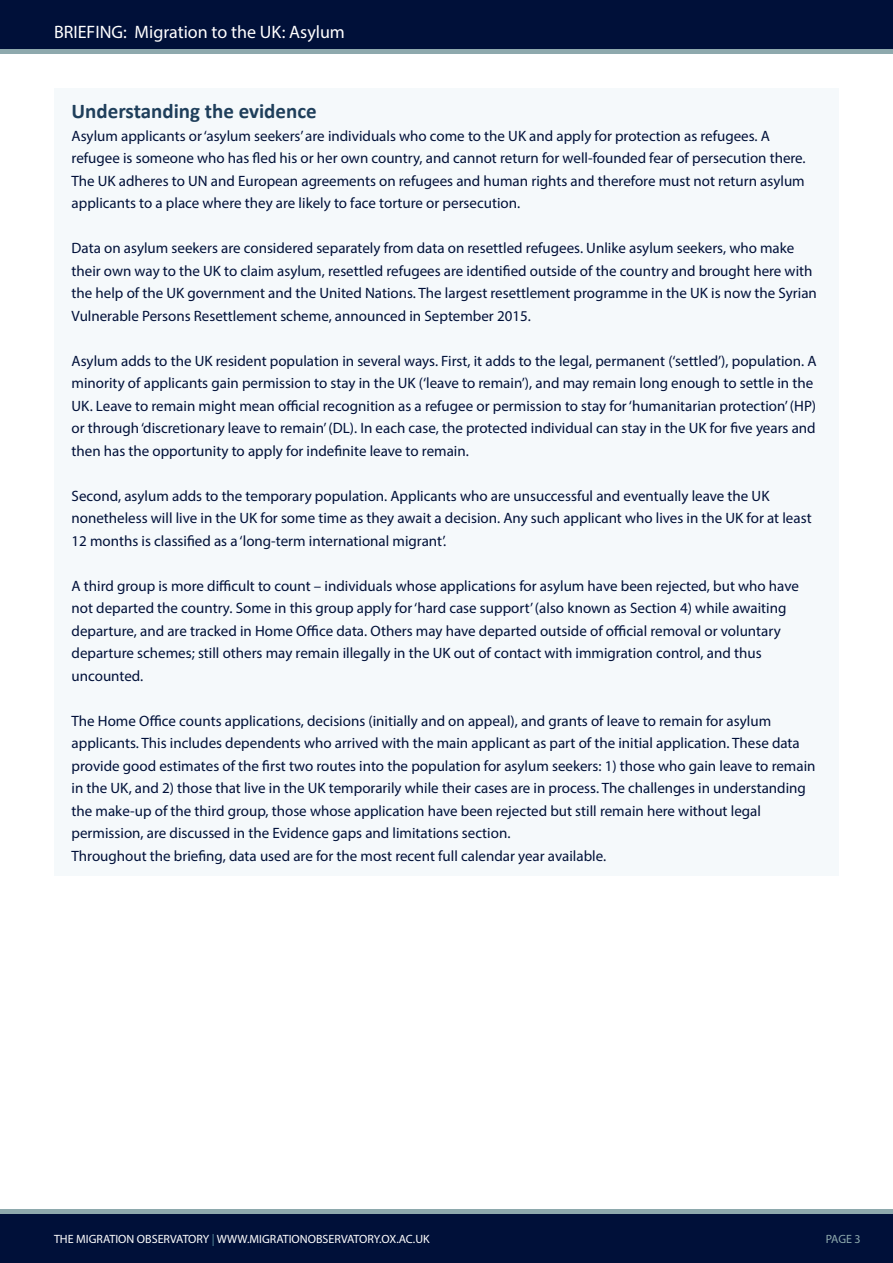
<style>
.page{position:relative;width:893px;height:1263px;background:#fff}
.page>*{position:absolute;margin:0;border:0;box-sizing:border-box;transform-origin:0 0}
.t1{font:700 21px "Calibri";color:#1f3f5b}
.t2{font:18px "Myriad Pro";color:#fff}
.t3{font:15px/22.5px "Myriad Pro";color:#001039}
.t4{font:12px "Myriad Pro";color:#fff}
.t5{font:12px "Myriad Pro";color:#8ea9ad}
.s1{color:#5a92a2}
</style>
<div class="page">
<div style="left:0;top:1213px;width:893px;height:50px;background:#001039"></div>
<div style="left:0;top:0;width:893px;height:50px;background:#001039"></div>
<hr style="left:0;top:50px;width:893px;height:4px;background:#8ea9ad">
<hr style="left:0;top:1209px;width:893px;height:4px;background:#8ea9ad">
<div style="left:54px;top:88px;width:785px;height:788px;background:#f5f9fb"></div>
<p class="t2" style="left:54px;top:20px;width:292px">BRIEFING: Migration to the UK: Asylum</p>
<h1 class="t1" style="left:72px;top:98px;width:247px">Understanding the evidence</h1>
<p class="t3" style="left:72px;top:124px;width:736px">Asylum applicants or ‘asylum seekers’ are individuals who come to the UK and apply for protection as refugees. A refugee is someone who has fled his or her own country, and cannot return for well-founded fear of persecution there.<br>The UK adheres to UN and European agreements on refugees and human rights and therefore must not return asylum applicants to a place where they are likely to face torture or persecution.</p>
<p class="t3" style="left:72px;top:237px;width:747px">Data on asylum seekers are considered separately from data on resettled refugees. Unlike asylum seekers, who make their own way to the UK to claim asylum, resettled refugees are identified outside of the country and brought here with the help of the UK government and the United Nations. The largest resettlement programme in the UK is now the Syrian Vulnerable Persons Resettlement scheme, announced in September 2015.</p>
<p class="t3" style="left:72px;top:349px;width:747px">Asylum adds to the UK resident population in several ways. First, it adds to the legal, permanent (‘settled’), population. A minority of applicants gain permission to stay in the UK (‘leave to remain’), and may remain long enough to settle in the UK. Leave to remain might mean official recognition as a refugee or permission to stay for ‘humanitarian protection’ (HP) or through ‘discretionary leave to remain’ (DL). In each case, the protected individual can stay in the UK for five years and then has the opportunity to apply for indefinite leave to remain.</p>
<p class="t3" style="left:72px;top:484px;width:741px">Second, asylum adds to the temporary population. Applicants who are unsuccessful and eventually leave the UK nonetheless will live in the UK for some time as they await a decision. Any such applicant who lives in the UK for at least<br>12 months is classified as a ‘long-term international migrant’.</p>
<p class="t3" style="left:72px;top:574px;width:729px">A third group is more difficult to count – individuals whose applications for asylum have been rejected, but who have not departed the country. Some in this group apply for ‘hard case support’ (also known as Section 4) while awaiting departure, and are tracked in Home Office data. Others may have departed outside of official removal or voluntary departure schemes; still others may remain illegally in the UK out of contact with immigration control, and thus uncounted.</p>
<p class="t3" style="left:72px;top:709px;width:745px">The Home Office counts applications, decisions (initially and on appeal), and grants of leave to remain for asylum applicants. This includes dependents who arrived with the main applicant as part of the initial application. These data provide good estimates of the first two routes into the population for asylum seekers: 1) those who gain leave to remain in the UK, and 2) those that live in the UK temporarily while their cases are in process. The challenges in understanding the make-up of the third group, those whose application have been rejected but still remain here without legal permission, are discussed in the Evidence gaps and limitations section.<br>Throughout the briefing, data used are for the most recent full calendar year available.</p>
<p class="t4" style="left:54px;top:1231px;width:377px">THE MIGRATION OBSERVATORY <span class="s1">|</span> WWW.MIGRATIONOBSERVATORY.OX.AC.UK</p>
<p class="t5" style="left:826px;top:1231px;width:36px">PAGE 3</p>
</div>
